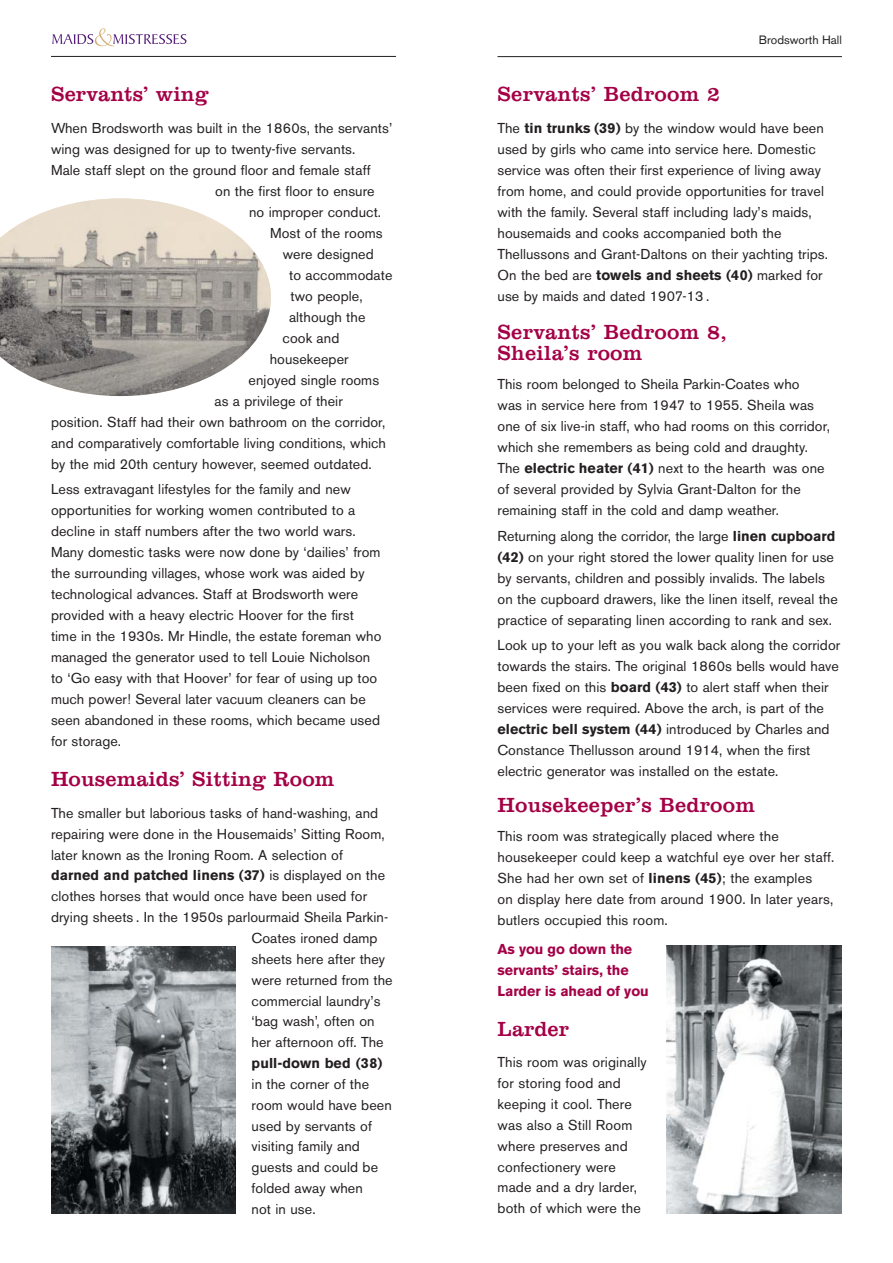
<style>
.page{position:relative;width:893px;height:1263px;background:#fff}
.page>*{position:absolute;margin:0;border:0;box-sizing:border-box;transform-origin:0 0}
.t1{font:21px/21px "Clarendon BT";letter-spacing:.01em;color:#a40046}
.t2{font:14.25px/21px "Akzidenz Grotesk BE";letter-spacing:.005em;color:#231f20}
.t3{font:700 14.25px "Akzidenz Grotesk BE";letter-spacing:.005em;color:#231f20}
.t4{font:700 14.25px/20.9px "Akzidenz Grotesk BE";letter-spacing:-.005em;color:#a40046}
.t5{font:12px "Akzidenz Grotesk BE";color:#231f20}
.s1{font-weight:400}
.s2{font-weight:700}
</style>
<div class="page">
<hr style="left:497px;top:56px;width:345px;height:1px;background:#231f20">
<hr style="left:51px;top:56px;width:345px;height:1px;background:#231f20">
<svg style="left:52px;top:28px;width:134px;height:18px"></svg>
<img style="left:51px;top:946px;width:184px;height:267px">
<img style="left:666px;top:945px;width:176px;height:268px">
<img style="left:0;top:198px;width:271px;height:198px">
<h1 class="t1" style="left:51px;top:86px;width:159px">Servants’ wing</h1>
<p class="t2" style="left:51px;top:119px;width:343px">When Brodsworth was built in the 1860s, the servants’</p>
<p class="t2" style="left:51px;top:140px;width:306px">wing was designed for up to twenty-five servants.</p>
<p class="t2" style="left:51px;top:161px;width:321px">Male staff slept on the ground floor and female staff</p>
<p class="t2" style="left:215px;top:182px;width:161px">on the first floor to ensure</p>
<p class="t2" style="left:249px;top:203px;width:134px">no improper conduct.</p>
<p class="t2" style="left:270px;top:224px;width:114px">Most of the rooms</p>
<p class="t2" style="left:283px;top:245px;width:93px">were designed</p>
<p class="t2" style="left:289px;top:266px;width:105px">to accommodate</p>
<p class="t2" style="left:290px;top:287px;width:74px">two people,</p>
<p class="t2" style="left:289px;top:308px;width:78px">although the</p>
<p class="t2" style="left:283px;top:329px;width:58px">cook and</p>
<p class="t2" style="left:270px;top:350px;width:80px">housekeeper</p>
<p class="t2" style="left:249px;top:371px;width:132px">enjoyed single rooms</p>
<p class="t2" style="left:214px;top:392px;width:130px">as a privilege of their</p>
<p class="t2" style="left:51px;top:413px;width:336px">position. Staff had their own bathroom on the corridor,</p>
<p class="t2" style="left:51px;top:434px;width:336px">and comparatively comfortable living conditions, which</p>
<p class="t2" style="left:51px;top:455px;width:322px">by the mid 20th century however, seemed outdated.</p>
<p class="t2" style="left:51px;top:480px;width:332px">Less extravagant lifestyles for the family and new opportunities for working women contributed to a decline in staff numbers after the two world wars.<br>Many domestic tasks were now done by ‘dailies’ from the surrounding villages, whose work was aided by technological advances. Staff at Brodsworth were provided with a heavy electric Hoover for the first time in the 1930s. Mr Hindle, the estate foreman who managed the generator used to tell Louie Nicholson to ‘Go easy with that Hoover’ for fear of using up too much power! Several later vacuum cleaners can be seen abandoned in these rooms, which became used for storage.</p>
<h1 class="t1" style="left:51px;top:771px;width:285px">Housemaids’ Sitting Room</h1>
<p class="t2" style="left:51px;top:804px;width:329px">The smaller but laborious tasks of hand-washing, and</p>
<p class="t2" style="left:51px;top:825px;width:335px">repairing were done in the Housemaids’ Sitting Room,</p>
<p class="t2" style="left:51px;top:845px;width:293px">later known as the Ironing Room. A selection of</p>
<p class="t3" style="left:51px;top:870px;width:336px">darned and patched linens (37) <span class="s1">is displayed on the</span></p>
<p class="t2" style="left:51px;top:887px;width:318px">clothes horses that would once have been used for</p>
<p class="t2" style="left:51px;top:908px;width:339px">drying sheets . In the 1950s parlourmaid Sheila Parkin-</p>
<p class="t2" style="left:252px;top:929px;width:127px">Coates ironed damp</p>
<p class="t2" style="left:252px;top:950px;width:135px">sheets here after they</p>
<p class="t2" style="left:252px;top:971px;width:142px">were returned from the</p>
<p class="t2" style="left:252px;top:991px;width:130px">commercial laundry’s</p>
<p class="t2" style="left:252px;top:1012px;width:124px">‘bag wash’, often on</p>
<p class="t2" style="left:252px;top:1033px;width:134px">her afternoon off. The</p>
<p class="t3" style="left:252px;top:1058px;width:132px">pull-down bed (38)</p>
<p class="t2" style="left:252px;top:1075px;width:142px">in the corner of the room would have been used by servants of visiting family and guests and could be folded away when<br>not in use.</p>
<p class="t5" style="left:759px;top:36px;width:85px">Brodsworth Hall</p>
<h1 class="t1" style="left:497px;top:86px;width:224px">Servants’ Bedroom 2</h1>
<p class="t2" style="left:497px;top:119px;width:332px">The <span class="s2">tin trunks (39)</span> by the window would have been used by girls who came into service here. Domestic service was often their first experience of living away from home, and could provide opportunities for travel with the family. Several staff including lady’s maids, housemaids and cooks accompanied both the Thellussons and Grant-Daltons on their yachting trips.<br>On the bed are <span class="s2">towels and sheets (40)</span> marked for use by maids and dated 1907-13 .</p>
<h1 class="t1" style="left:497px;top:323px;width:231px">Servants’ Bedroom 8,<br>Sheila’s room</h1>
<p class="t2" style="left:497px;top:375px;width:334px">This room belonged to Sheila Parkin-Coates who<br>was in service here from 1947 to 1955. Sheila was one of six live-in staff, who had rooms on this corridor, which she remembers as being cold and draughty.<br>The <span class="s2">electric heater (41)</span> next to the hearth was one of several provided by Sylvia Grant-Dalton for the remaining staff in the cold and damp weather.</p>
<p class="t2" style="left:497px;top:527px;width:342px">Returning along the corridor, the large <span class="s2">linen cupboard (42)</span> on your right stored the lower quality linen for use by servants, children and possibly invalids. The labels on the cupboard drawers, like the linen itself, reveal the practice of separating linen according to rank and sex.</p>
<p class="t2" style="left:497px;top:636px;width:344px">Look up to your left as you walk back along the corridor towards the stairs. The original 1860s bells would have been fixed on this <span class="s2">board (43)</span> to alert staff when their services were required. Above the arch, is part of the <span class="s2">electric bell system (44)</span> introduced by Charles and Constance Thellusson around 1914, when the first electric generator was installed on the estate.</p>
<h1 class="t1" style="left:497px;top:796px;width:259px">Housekeeper’s Bedroom</h1>
<p class="t2" style="left:497px;top:827px;width:338px">This room was strategically placed where the housekeeper could keep a watchful eye over her staff.<br>She had her own set of <span class="s2">linens (45)</span>; the examples<br>on display here date from around 1900. In later years, butlers occupied this room.</p>
<p class="t4" style="left:497px;top:940px;width:153px">As you go down the servants’ stairs, the<br>Larder is ahead of you</p>
<h1 class="t1" style="left:497px;top:1020px;width:73px">Larder</h1>
<p class="t2" style="left:497px;top:1053px;width:151px">This room was originally for storing food and keeping it cool. There was also a Still Room where preserves and confectionery were made and a dry larder, both of which were the</p>
</div>
